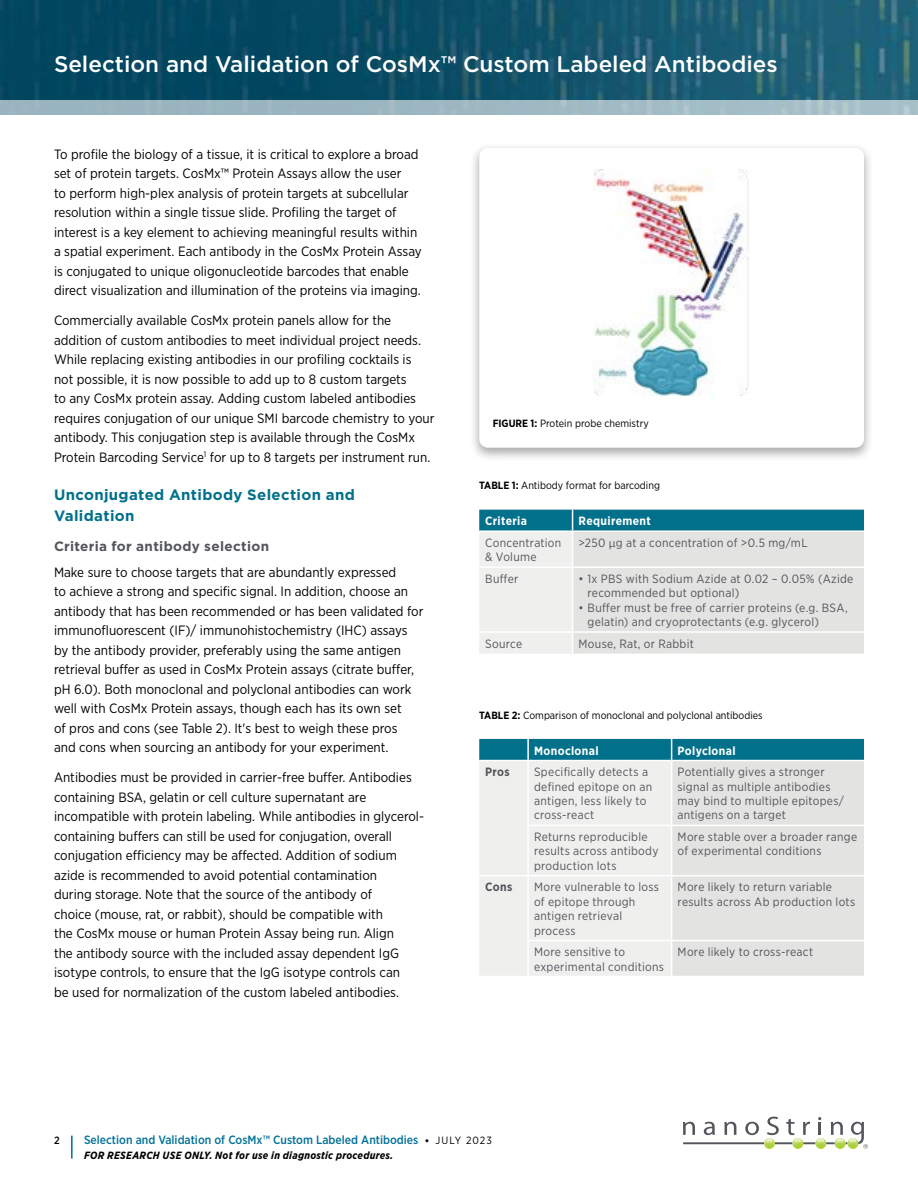
<style>
.page{position:relative;width:918px;height:1188px;background:#fff}
.page>*{position:absolute;margin:0;border:0;box-sizing:border-box;transform-origin:0 0}
.t1{font:500 22.5px "Gotham";color:#fff}
.t2{font:700 15px/21px "Gotham";letter-spacing:.02em;color:#00708b}
.t3{font:13.5px/19.5px "Gotham Narrow";color:#000}
.t4{font:700 13.5px "Gotham";letter-spacing:.025em;color:#53555a}
.t5{font:12px/14.4px "Gotham Narrow";letter-spacing:.025em;color:#53555a}
.t6{font:500 12px "Gotham Narrow";color:#007198}
.t7{font:700 12px "Gotham Narrow";letter-spacing:.03em;color:#fff}
.t8{font:700 12px "Gotham Narrow";letter-spacing:.025em;color:#53555a}
.t9{font:10.5px "Gotham Narrow";color:#000}
.t10{font:italic 700 10.5px "Gotham Narrow";letter-spacing:.025em;color:#000}
.t11{font:500 10.5px "Gotham Narrow";color:#000}
.s1{font-weight:700}
.s2{font-family:"Proxima Nova"}
.s3{font-weight:400;color:#000}
.s4{font-weight:400;font-size:10.5px;color:#000}
</style>
<div class="page">
<hr style="left:71px;top:1136px;width:2px;height:23px;background:#00708b">
<svg style="left:683px;top:1117px;width:185px;height:32px"></svg>
<div style="left:470px;top:143px;width:404px;height:318px;background:#000;opacity:.35"></div>
<div style="left:479px;top:148px;width:385px;height:300px;background:#fff;border-radius:9px"></div>
<img style="left:0;top:0;width:918px;height:100px">
<div style="left:0;top:100px;width:918px;height:15px;background:#9eb8c2"></div>
<svg style="left:479px;top:510px;width:385px;height:144px;background:#c6d6d8"></svg>
<hr style="left:479px;top:530px;width:94px;height:2px;background:#fff">
<hr style="left:573px;top:530px;width:291px;height:2px;background:#fff">
<svg style="left:479px;top:739px;width:385px;height:237px;background:#d5dee0"></svg>
<hr style="left:479px;top:760px;width:49px;height:1px;background:#fff">
<hr style="left:528px;top:760px;width:144px;height:1px;background:#fff">
<hr style="left:672px;top:760px;width:192px;height:1px;background:#fff">
<hr style="left:527px;top:739px;width:2px;height:21px;background:#fff">
<hr style="left:527px;top:761px;width:2px;height:64px;background:#fff">
<hr style="left:527px;top:826px;width:2px;height:49px;background:#fff">
<hr style="left:527px;top:876px;width:2px;height:64px;background:#fff">
<hr style="left:527px;top:941px;width:2px;height:35px;background:#fff">
<img style="left:594px;top:170px;width:155px;height:226px">
<h1 class="t1" style="left:54px;top:49px;width:725px">Selection and Validation of CosMx™ Custom Labeled Antibodies</h1>
<p class="t3" style="left:54px;top:144px;width:369px">To profile the biology of a tissue, it is critical to explore a broad set of protein targets. CosMx™ Protein Assays allow the user<br>to perform high-plex analysis of protein targets at subcellular resolution within a single tissue slide. Profiling the target of interest is a key element to achieving meaningful results within a spatial experiment. Each antibody in the CosMx Protein Assay is conjugated to unique oligonucleotide barcodes that enable direct visualization and illumination of the proteins via imaging.</p>
<p class="t3" style="left:54px;top:310px;width:382px">Commercially available CosMx protein panels allow for the addition of custom antibodies to meet individual project needs.<br>While replacing existing antibodies in our profiling cocktails is<br>not possible, it is now possible to add up to 8 custom targets<br>to any CosMx protein assay. Adding custom labeled antibodies requires conjugation of our unique SMI barcode chemistry to your antibody. This conjugation step is available through the CosMx Protein Barcoding Service<sup>1</sup> for up to 8 targets per instrument run.</p>
<p class="t2" style="left:54px;top:484px;width:302px">Unconjugated Antibody Selection and<br>Validation</p>
<p class="t4" style="left:54px;top:537px;width:217px">Criteria for antibody selection</p>
<p class="t3" style="left:54px;top:562px;width:371px">Make sure to choose targets that are abundantly expressed<br>to achieve a strong and specific signal. In addition, choose an antibody that has been recommended or has been validated for immunofluorescent (IF)/ immunohistochemistry (IHC) assays by the antibody provider, preferably using the same antigen retrieval buffer as used in CosMx Protein assays (citrate buffer, pH 6.0). Both monoclonal and polyclonal antibodies can work well with CosMx Protein assays, though each has its own set<br>of pros and cons (see Table 2). It's best to weigh these pros<br>and cons when sourcing an antibody for your experiment.</p>
<p class="t3" style="left:54px;top:768px;width:372px">Antibodies must be provided in carrier-free buffer. Antibodies containing BSA, gelatin or cell culture supernatant are incompatible with protein labeling. While antibodies in glycerol&shy;containing buffers can still be used for conjugation, overall conjugation efficiency may be affected. Addition of sodium azide is recommended to avoid potential contamination<br>during storage. Note that the source of the antibody of<br>choice (mouse, rat, or rabbit), should be compatible with<br>the CosMx mouse or human Protein Assay being run. Align<br>the antibody source with the included assay dependent IgG isotype controls, to ensure that the IgG isotype controls can<br>be used for normalization of the custom labeled antibodies.</p>
<p class="t9" style="left:493px;top:417px;width:157px"><span class="s1">FIGURE 1:</span> Protein probe chemistry</p>
<p class="t9" style="left:479px;top:479px;width:182px"><span class="s1">TABLE 1:</span> Antibody format for barcoding</p>
<p class="t7" style="left:485px;top:513px;width:43px">Criteria</p>
<p class="t7" style="left:579px;top:513px;width:74px">Requirement</p>
<p class="t5" style="left:485px;top:535px;width:78px">Concentration &amp; Volume</p>
<p class="t5" style="left:579px;top:535px;width:230px">&gt;250 <span class="s2">μ</span>g at a concentration of &gt;0.5 mg/mL</p>
<p class="t5" style="left:485px;top:571px;width:35px">Buffer</p>
<p class="t5" style="left:588px;top:571px;width:267px;text-indent:-9px">• 1x PBS with Sodium Azide at 0.02 – 0.05% (Azide recommended but optional)</p>
<p class="t5" style="left:588px;top:600px;width:262px;text-indent:-9px">• Buffer must be free of carrier proteins (e.g. BSA, gelatin) and cryoprotectants (e.g. glycerol)</p>
<p class="t5" style="left:485px;top:636px;width:39px">Source</p>
<p class="t5" style="left:579px;top:636px;width:117px">Mouse, Rat, or Rabbit</p>
<p class="t9" style="left:479px;top:708px;width:285px"><span class="s1">TABLE 2:</span> Comparison of monoclonal and polyclonal antibodies</p>
<p class="t7" style="left:534px;top:743px;width:66px">Monoclonal</p>
<p class="t7" style="left:678px;top:743px;width:60px">Polyclonal</p>
<p class="t8" style="left:485px;top:764px;width:26px">Pros</p>
<p class="t5" style="left:534px;top:764px;width:120px">Specifically detects a defined epitope on an antigen, less likely to cross-react</p>
<p class="t5" style="left:678px;top:764px;width:168px">Potentially gives a stronger signal as multiple antibodies may bind to multiple epitopes/ antigens on a target</p>
<p class="t5" style="left:534px;top:829px;width:126px">Returns reproducible results across antibody production lots</p>
<p class="t5" style="left:678px;top:829px;width:181px">More stable over a broader range of experimental conditions</p>
<p class="t8" style="left:485px;top:879px;width:29px">Cons</p>
<p class="t5" style="left:534px;top:880px;width:127px">More vulnerable to loss of epitope through antigen retrieval process</p>
<p class="t5" style="left:678px;top:880px;width:179px">More likely to return variable results across Ab production lots</p>
<p class="t5" style="left:534px;top:944px;width:131px">More sensitive to experimental conditions</p>
<p class="t5" style="left:678px;top:944px;width:137px">More likely to cross-react</p>
<p class="t11" style="left:54px;top:1133px;width:7px">2</p>
<p class="t6" style="left:84px;top:1132px;width:409px">Selection and Validation of CosMx™ Custom Labeled Antibodies <span class="s3">•</span> <span class="s4">JULY 2023</span></p>
<p class="t10" style="left:84px;top:1148px;width:311px">FOR RESEARCH USE ONLY. Not for use in diagnostic procedures.</p>
</div>
